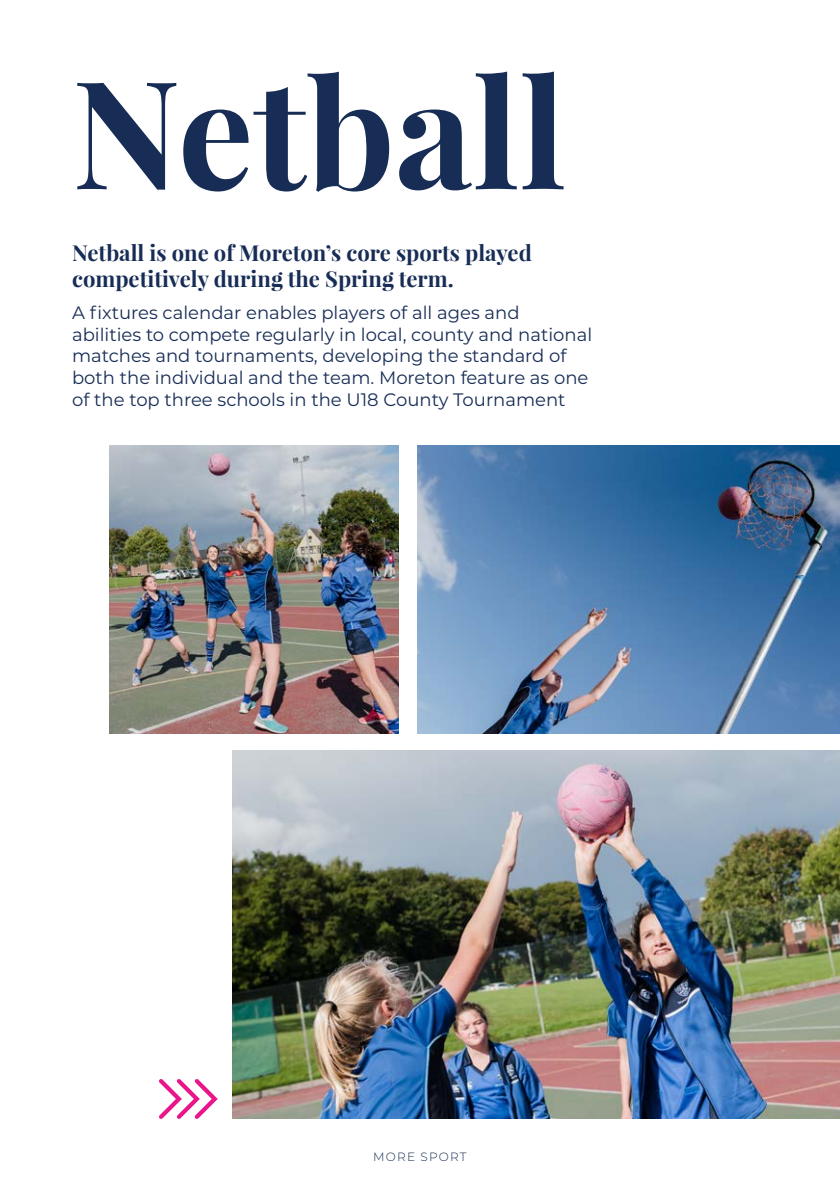
<style>
.page{position:relative;width:840px;height:1191px;background:#fff}
.page>*{position:absolute;margin:0;border:0;box-sizing:border-box;transform-origin:0 0}
.t1{font:700 150.4px "Playfair Display";color:#172d55}
.t2{font:700 22px/26.4px "Playfair Display";color:#182d56}
.t3{font:18px/21.6px "Montserrat";color:#182d56}
.t4{font:300 12px "Montserrat";letter-spacing:.1em;color:#182d56}
</style>
<div class="page">
<img style="left:232px;top:750px;width:607px;height:369px">
<img style="left:417px;top:446px;width:422px;height:287px">
<img style="left:110px;top:446px;width:288px;height:287px">
<svg style="left:159px;top:1079px;width:59px;height:40px"></svg>
<p class="t1" style="left:72px;top:38px;width:495px">Netball</p>
<p class="t2" style="left:72px;top:239px;width:461px">Netball is one of Moreton’s core sports played competitively during the Spring term.</p>
<p class="t3" style="left:72px;top:301px;width:521px">A fixtures calendar enables players of all ages and abilities to compete regularly in local, county and national matches and tournaments, developing the standard of both the individual and the team. Moreton feature as one of the top three schools in the U18 County Tournament</p>
<p class="t4" style="left:373px;top:1148px;width:95px">MORE SPORT</p>
</div>
